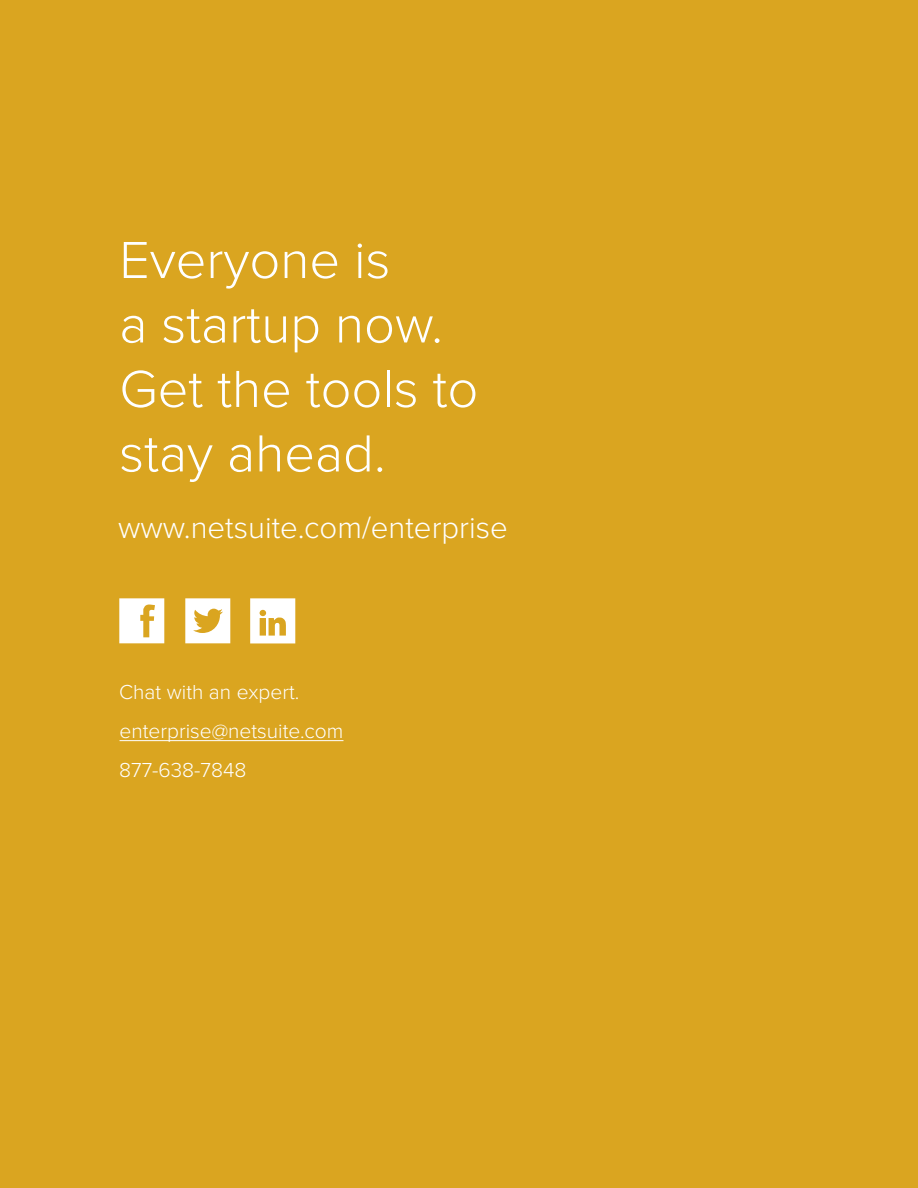
<style>
.page{position:relative;width:918px;height:1188px;background:#daa520}
.page>*{position:absolute;margin:0;border:0;box-sizing:border-box;transform-origin:0 0}
.t1{font:300 54px/64.5px "Proxima Nova";color:#fff}
.t2{font:300 31.2px "Proxima Nova";color:#fff}
.t3{font:300 21px/38.7px "Proxima Nova";color:#fff}
</style>
<div class="page">
<hr style="left:120px;top:740px;width:223px;height:1px;background:#fff">
<svg style="left:119px;top:598px;width:45px;height:45px;background:#f9f2df"></svg>
<svg style="left:185px;top:598px;width:45px;height:45px"></svg>
<svg style="left:250px;top:598px;width:45px;height:45px"></svg>
<h1 class="t1" style="left:119px;top:228px;width:360px">Everyone is<br>a startup now.<br>Get the tools to stay ahead.</h1>
<h2 class="t2" style="left:118px;top:509px;width:391px">www.netsuite.com/enterprise</h2>
<p class="t3" style="left:119px;top:673px;width:226px">Chat with an expert. enterprise@netsuite.com<br>877-638-7848</p>
</div>
